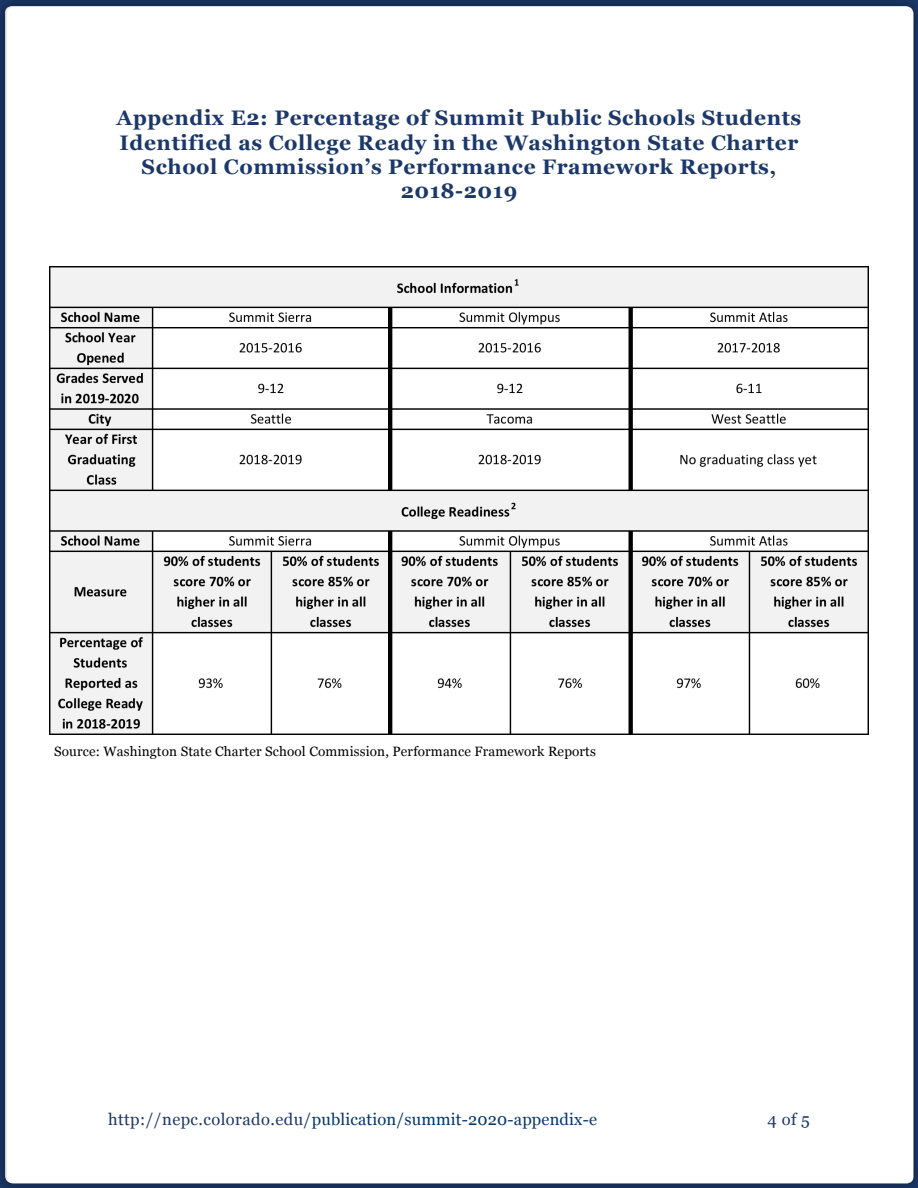
<style>
.page{position:relative;width:918px;height:1188px;background:#fff}
.page>*{position:absolute;margin:0;border:0;box-sizing:border-box;transform-origin:0 0}
.t1{font:700 21px/24.2px "Georgia";letter-spacing:.025em;color:#1c3868;text-align:center}
.t2{font:16.5px "Georgia";letter-spacing:.01em;color:#053669}
.t3{font:16.5px "Georgia";color:#1c3868}
.t4{font:13.5px "Georgia";letter-spacing:.01em;color:#000}
.s1{color:#1c3868}
</style>
<div class="page">
<div style="left:0;top:0;width:918px;height:1188px;background:#000;opacity:.25"></div>
<div style="left:7px;top:7px;width:906px;height:1176px;background:#fff;border-radius:7px"></div>
<img style="left:50px;top:267px;width:818px;height:467px">
<p class="t1" style="left:117px;top:105px;width:686px">Appendix E2: Percentage of Summit Public Schools Students Identified as College Ready in the Washington State Charter School Commission’s Performance Framework Reports, 2018-2019</p>
<p class="t4" style="left:54px;top:741px;width:543px">Source: Washington State Charter School Commission, Performance Framework Reports</p>
<p class="t2" style="left:108px;top:1107px;width:491px"><span class="s1">http://nepc.colorado.edu/</span>publication/summit-2020-appendix-e</p>
<p class="t3" style="left:768px;top:1107px;width:44px">4 of 5</p>
</div>
